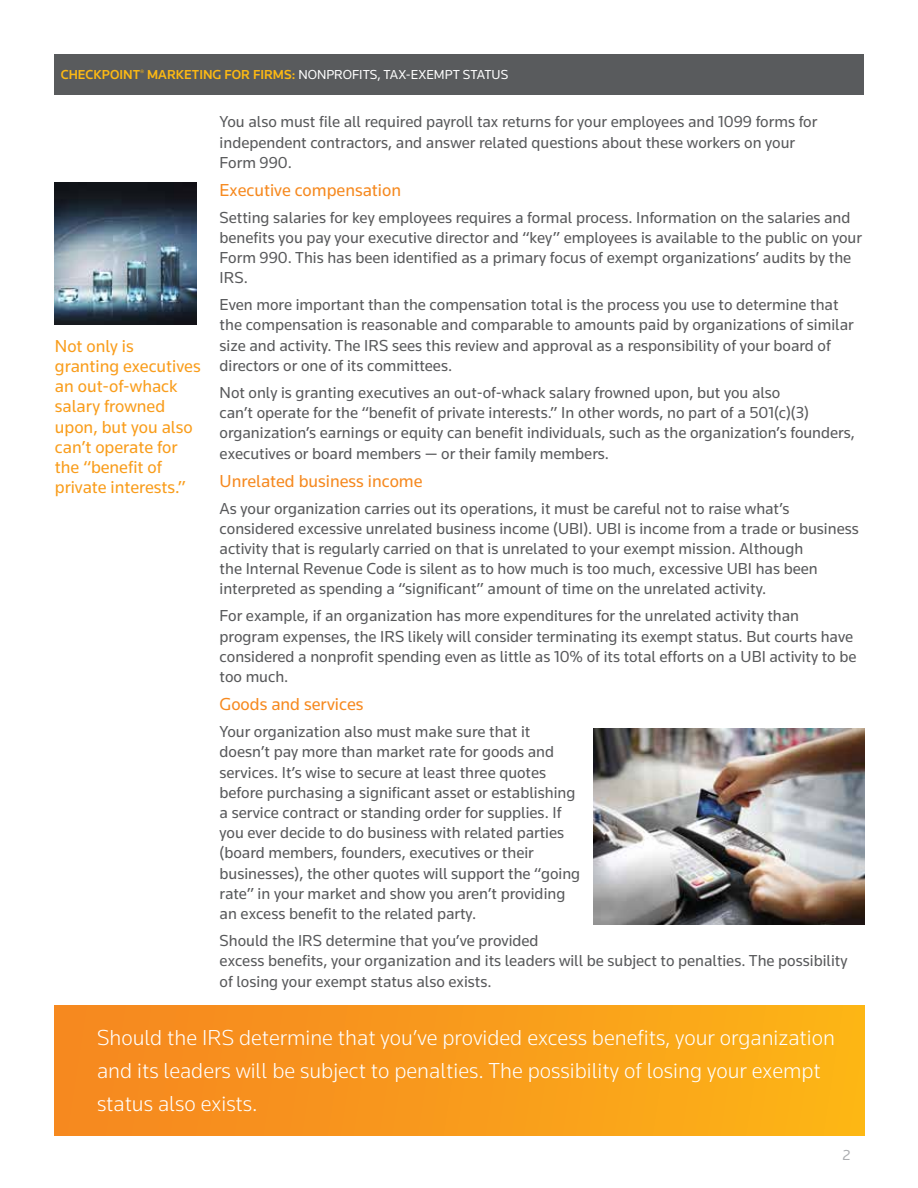
<style>
.page{position:relative;width:918px;height:1188px;background:#fff}
.page>*{position:absolute;margin:0;border:0;box-sizing:border-box;transform-origin:0 0}
.t1{font:300 22.5px/33px "Knowledge";color:#fff}
.t2{font:18px/20.2px "Knowledge";color:#f99d1c}
.t3{font:18px "Knowledge";color:#f6891f}
.t4{font:16.5px/20.2px "Knowledge";color:#58595b}
.t5{font:15px "Knowledge";color:#acaeb1}
.t6{font:500 13.5px "Knowledge";color:#fdb913}
.s1{font-weight:400;color:#fff}
</style>
<div class="page">
<div style="left:54px;top:54px;width:810px;height:40px;background:#595b5d"></div>
<div style="left:55px;top:1006px;width:810px;height:129px;background:linear-gradient(to right,#f58521,#fcb416)"></div>
<img style="left:54px;top:182px;width:143px;height:143px">
<img style="left:594px;top:728px;width:271px;height:196px">
<p class="t6" style="left:61px;top:67px;width:449px">CHECKPOINT<sup>®</sup> MARKETING FOR FIRMS: <span class="s1">NONPROFITS, TAX-EXEMPT STATUS</span></p>
<p class="t4" style="left:220px;top:111px;width:599px">You also must file all required payroll tax returns for your employees and 1099 forms for independent contractors, and answer related questions about these workers on your<br>Form 990.</p>
<p class="t3" style="left:220px;top:178px;width:183px">Executive compensation</p>
<p class="t4" style="left:220px;top:207px;width:644px">Setting salaries for key employees requires a formal process. Information on the salaries and benefits you pay your executive director and “key” employees is available to the public on your Form 990. This has been identified as a primary focus of exempt organizations’ audits by the IRS.</p>
<p class="t4" style="left:220px;top:294px;width:636px">Even more important than the compensation total is the process you use to determine that the compensation is reasonable and comparable to amounts paid by organizations of similar size and activity. The IRS sees this review and approval as a responsibility of your board of directors or one of its committees.</p>
<p class="t4" style="left:220px;top:382px;width:637px">Not only is granting executives an out-of-whack salary frowned upon, but you also<br>can’t operate for the “benefit of private interests.” In other words, no part of a 501(c)(3) organization’s earnings or equity can benefit individuals, such as the organization’s founders, executives or board members — or their family members.</p>
<p class="t3" style="left:220px;top:469px;width:205px">Unrelated business income</p>
<p class="t4" style="left:220px;top:498px;width:641px">As your organization carries out its operations, it must be careful not to raise what’s considered excessive unrelated business income (UBI). UBI is income from a trade or business activity that is regularly carried on that is unrelated to your exempt mission. Although<br>the Internal Revenue Code is silent as to how much is too much, excessive UBI has been interpreted as spending a “significant” amount of time on the unrelated activity.</p>
<p class="t4" style="left:220px;top:606px;width:638px">For example, if an organization has more expenditures for the unrelated activity than program expenses, the IRS likely will consider terminating its exempt status. But courts have considered a nonprofit spending even as little as 10% of its total efforts on a UBI activity to be too much.</p>
<p class="t3" style="left:220px;top:693px;width:145px">Goods and services</p>
<p class="t4" style="left:220px;top:721px;width:362px">Your organization also must make sure that it doesn’t pay more than market rate for goods and services. It’s wise to secure at least three quotes before purchasing a significant asset or establishing a service contract or standing order for supplies. If you ever decide to do business with related parties (board members, founders, executives or their businesses), the other quotes will support the “going rate” in your market and show you aren’t providing an excess benefit to the related party.</p>
<p class="t4" style="left:220px;top:930px;width:629px">Should the IRS determine that you’ve provided<br>excess benefits, your organization and its leaders will be subject to penalties. The possibility of losing your exempt status also exists.</p>
<h1 class="t1" style="left:97px;top:1020px;width:740px">Should the IRS determine that you’ve provided excess benefits, your organization and its leaders will be subject to penalties. The possibility of losing your exempt status also exists.</h1>
<p class="t2" style="left:55px;top:335px;width:147px">Not only is granting executives an out-of-whack salary frowned upon, but you also can’t operate for the “benefit of private interests.”</p>
<p class="t5" style="left:842px;top:1146px;width:9px">2</p>
</div>
